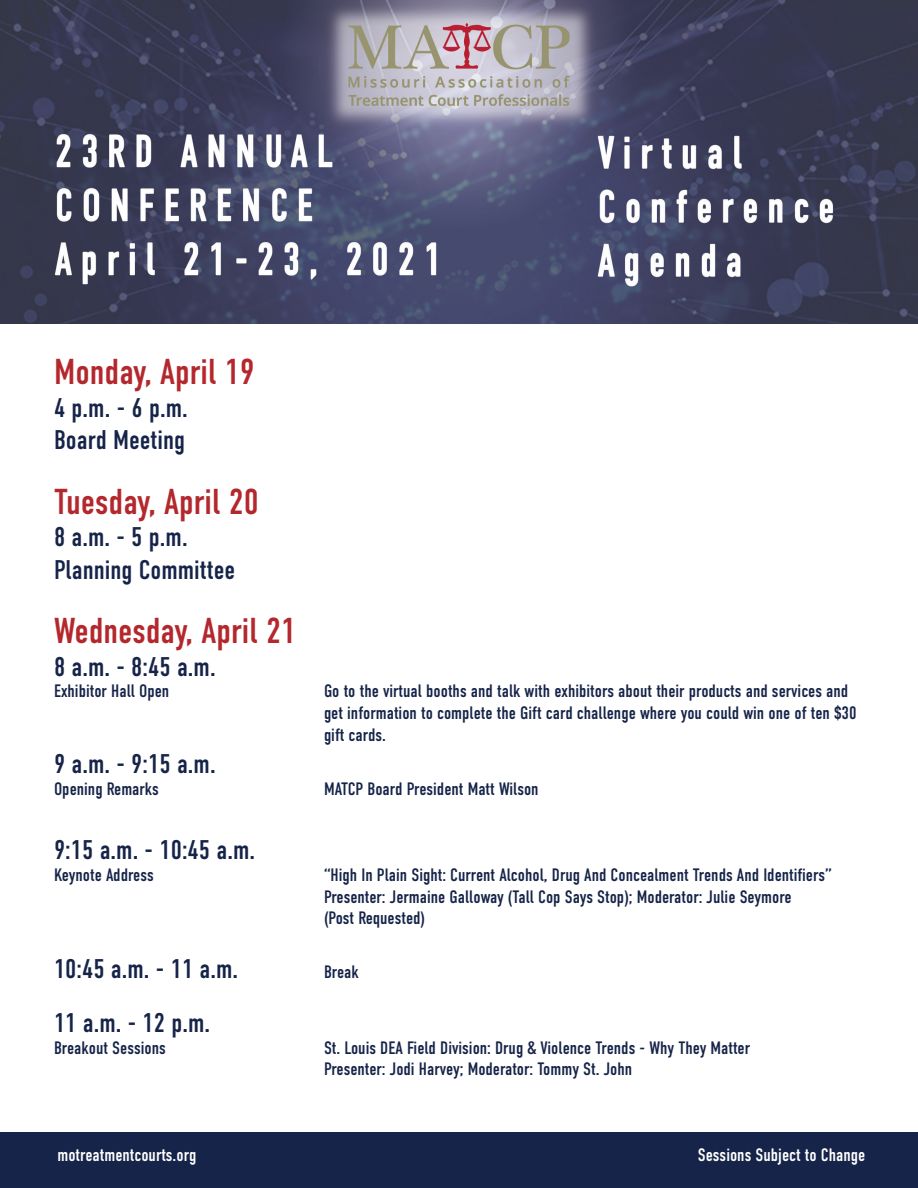
<style>
.page{position:relative;width:918px;height:1188px;background:#fff}
.page>*{position:absolute;margin:0;border:0;box-sizing:border-box;transform-origin:0 0}
.t1{font:36px "DIN Condensed";color:#b4282d}
.t2{font:27px "DIN Condensed";color:#162449}
.t3{font:18px/21.6px "DIN Condensed";color:#162449}
.t4{font:18px "DIN Condensed";color:#fff}
</style>
<div class="page">
<div style="left:0;top:1132px;width:918px;height:56px;background:#162449"></div>
<img style="left:0;top:0;width:918px;height:324px">
<p class="t1" style="left:54px;top:352px;width:202px">Monday, April 19</p>
<p class="t2" style="left:54px;top:392px;width:135px">4 p.m. - 6 p.m.</p>
<p class="t2" style="left:54px;top:425px;width:133px">Board Meeting</p>
<p class="t1" style="left:54px;top:481px;width:206px">Tuesday, April 20</p>
<p class="t2" style="left:54px;top:522px;width:135px">8 a.m. - 5 p.m.</p>
<p class="t2" style="left:54px;top:554px;width:183px">Planning Committee</p>
<p class="t1" style="left:54px;top:611px;width:244px">Wednesday, April 21</p>
<p class="t2" style="left:54px;top:651px;width:163px">8 a.m. - 8:45 a.m.</p>
<p class="t3" style="left:54px;top:681px;width:117px">Exhibitor Hall Open</p>
<p class="t3" style="left:324px;top:681px;width:534px">Go to the virtual booths and talk with exhibitors about their products and services and get information to complete the Gift card challenge where you could win one of ten $30 gift cards.</p>
<p class="t2" style="left:54px;top:749px;width:163px">9 a.m. - 9:15 a.m.</p>
<p class="t3" style="left:54px;top:778px;width:106px">Opening Remarks</p>
<p class="t3" style="left:324px;top:778px;width:216px">MATCP Board President Matt Wilson</p>
<p class="t2" style="left:54px;top:835px;width:203px">9:15 a.m. - 10:45 a.m.</p>
<p class="t3" style="left:54px;top:864px;width:101px">Keynote Address</p>
<p class="t3" style="left:324px;top:864px;width:509px">“High In Plain Sight: Current Alcohol, Drug And Concealment Trends And Identifiers”</p>
<p class="t3" style="left:324px;top:886px;width:469px">Presenter: Jermaine Galloway (Tall Cop Says Stop); Moderator: Julie Seymore</p>
<p class="t3" style="left:324px;top:908px;width:103px">(Post Requested)</p>
<p class="t2" style="left:54px;top:954px;width:186px">10:45 a.m. - 11 a.m.</p>
<p class="t3" style="left:324px;top:962px;width:36px">Break</p>
<p class="t2" style="left:54px;top:1008px;width:158px">11 a.m. - 12 p.m.</p>
<p class="t3" style="left:54px;top:1037px;width:113px">Breakout Sessions</p>
<p class="t3" style="left:324px;top:1037px;width:428px">St. Louis DEA Field Division: Drug &amp; Violence Trends - Why They Matter<br>Presenter: Jodi Harvey; Moderator: Tommy St. John</p>
<p class="t4" style="left:57px;top:1144px;width:140px">motreatmentcourts.org</p>
<p class="t4" style="left:698px;top:1144px;width:169px">Sessions Subject to Change</p>
</div>
